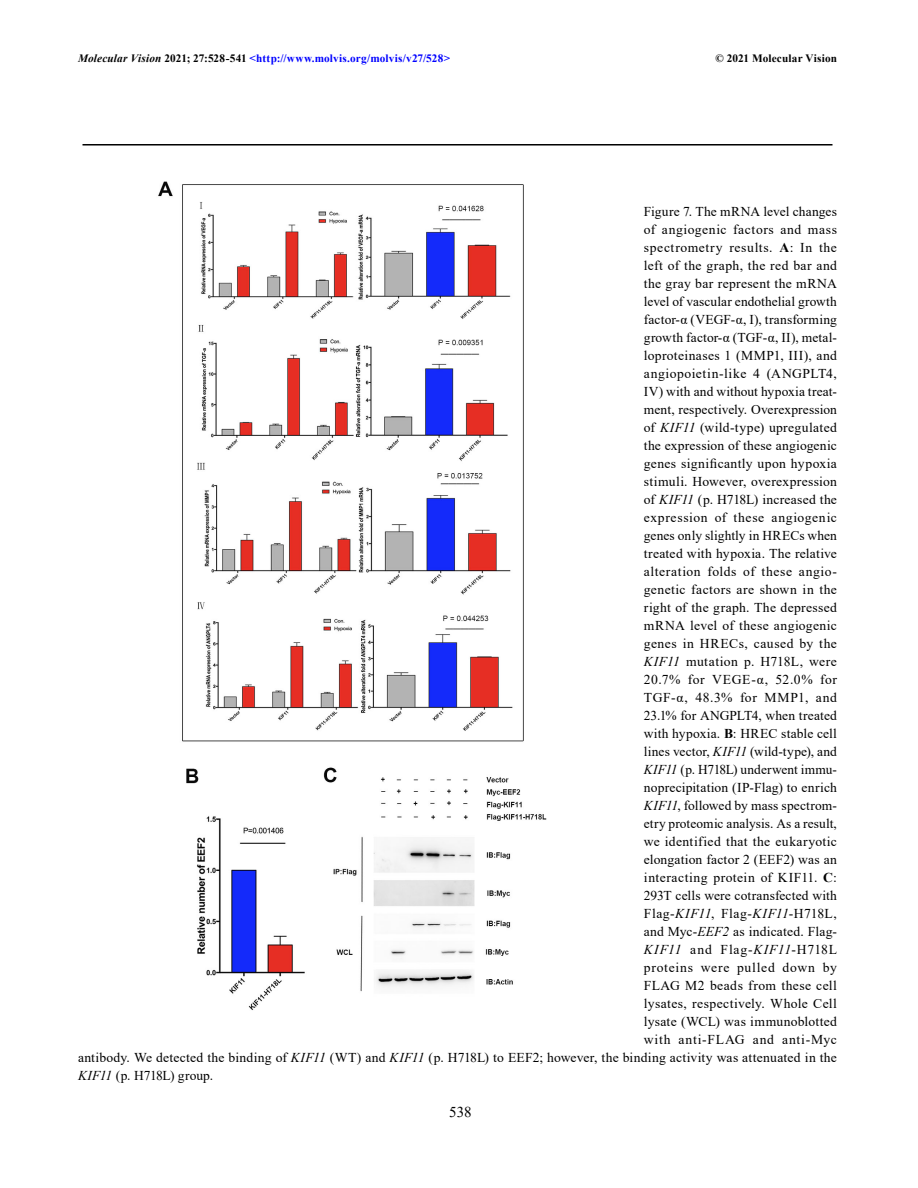
<style>
.page{position:relative;width:918px;height:1188px;background:#fff}
.page>*{position:absolute;margin:0;border:0;box-sizing:border-box;transform-origin:0 0}
.Folio{font:15px "Times New Roman";color:#000}
.Fig_Caption{font:13.5px "Times New Roman";letter-spacing:.02em;color:#000}
.Fig_Caption-2{font:13.5px "Times New Roman";letter-spacing:.045em;color:#000}
.Fig_Caption-3{font:13.5px "Times New Roman";letter-spacing:.04em;color:#000}
.Fig_Caption-4{font:13.5px "Times New Roman";color:#000}
.Fig_Caption-5{font:13.5px "Times New Roman";letter-spacing:.06em;color:#000}
.Fig_Caption-6{font:13.5px "Times New Roman";letter-spacing:.055em;color:#000}
.Header_Align_Left{font:700 11.25px "Times New Roman";letter-spacing:.015em;color:#00f}
.Header_Align_Right{font:700 11.25px "Times New Roman";letter-spacing:.015em;color:#000}
.s1{font-style:italic;color:#000}
.s2{color:#000}
.s3{font-weight:700}
.s4{font-style:italic}
</style>
<div class="page">
<img style="left:158px;top:181px;width:389px;height:829px">
<hr style="left:82px;top:144px;width:750px;height:2px;background:#000">
<p class="Header_Align_Left" style="left:78px;top:50px;width:374px"><span class="s1">Molecular Vision</span> <span class="s2">2021; 27:528-541</span> &lt;http://www.molvis.org/molvis/v27/528&gt;</p>
<p class="Header_Align_Right" style="left:715px;top:50px;width:123px">© 2021 Molecular Vision</p>
<p class="Fig_Caption" style="left:644px;top:202px;width:195px">Figure 7. The mRNA level changes</p>
<p class="Fig_Caption-2" style="left:644px;top:220px;width:195px">of angiogenic factors and mass</p>
<p class="Fig_Caption-2" style="left:644px;top:238px;width:195px">spectrometry results. <span class="s3">A</span>: In the</p>
<p class="Fig_Caption" style="left:644px;top:256px;width:195px">left of the graph, the red bar and</p>
<p class="Fig_Caption" style="left:644px;top:274px;width:195px">the gray bar represent the mRNA</p>
<p class="Fig_Caption" style="left:644px;top:292px;width:195px">level of vascular endothelial growth</p>
<p class="Fig_Caption" style="left:644px;top:310px;width:195px">factor-α (VEGF-α, I), transforming</p>
<p class="Fig_Caption" style="left:644px;top:328px;width:195px">growth factor-α (TGF-α, II), metal-</p>
<p class="Fig_Caption" style="left:644px;top:346px;width:195px">loproteinases 1 (MMP1, III), and</p>
<p class="Fig_Caption-3" style="left:644px;top:364px;width:195px">angiopoietin-like 4 (ANGPLT4,</p>
<p class="Fig_Caption" style="left:644px;top:382px;width:195px">IV) with and without hypoxia treat-</p>
<p class="Fig_Caption" style="left:644px;top:400px;width:195px">ment, respectively. Overexpression</p>
<p class="Fig_Caption" style="left:644px;top:418px;width:195px">of <span class="s4">KIF11</span> (wild-type) upregulated</p>
<p class="Fig_Caption" style="left:644px;top:436px;width:195px">the expression of these angiogenic</p>
<p class="Fig_Caption" style="left:644px;top:454px;width:195px">genes significantly upon hypoxia</p>
<p class="Fig_Caption" style="left:644px;top:472px;width:195px">stimuli. However, overexpression</p>
<p class="Fig_Caption" style="left:644px;top:490px;width:195px">of <span class="s4">KIF11</span> (p. H718L) increased the</p>
<p class="Fig_Caption-2" style="left:644px;top:508px;width:195px">expression of these angiogenic</p>
<p class="Fig_Caption" style="left:644px;top:526px;width:195px">genes only slightly in HRECs when</p>
<p class="Fig_Caption" style="left:644px;top:544px;width:195px">treated with hypoxia. The relative</p>
<p class="Fig_Caption-3" style="left:644px;top:562px;width:195px">alteration folds of these angio-</p>
<p class="Fig_Caption" style="left:644px;top:580px;width:195px">genetic factors are shown in the</p>
<p class="Fig_Caption" style="left:644px;top:598px;width:195px">right of the graph. The depressed</p>
<p class="Fig_Caption" style="left:644px;top:616px;width:195px">mRNA level of these angiogenic</p>
<p class="Fig_Caption" style="left:644px;top:634px;width:195px">genes in HRECs, caused by the</p>
<p class="Fig_Caption" style="left:644px;top:652px;width:195px"><span class="s4">KIF11</span> mutation p. H718L, were</p>
<p class="Fig_Caption-2" style="left:644px;top:670px;width:195px">20.7% for VEGE-α, 52.0% for</p>
<p class="Fig_Caption-2" style="left:644px;top:688px;width:195px">TGF-α, 48.3% for MMP1, and</p>
<p class="Fig_Caption" style="left:644px;top:706px;width:195px">23.1% for ANGPLT4, when treated</p>
<p class="Fig_Caption" style="left:644px;top:724px;width:195px">with hypoxia. <span class="s3">B</span>: HREC stable cell</p>
<p class="Fig_Caption" style="left:644px;top:742px;width:195px">lines vector, <span class="s4">KIF11</span> (wild-type), and</p>
<p class="Fig_Caption-4" style="left:644px;top:760px;width:195px"><span class="s4">KIF11</span> (p. H718L) underwent immu-</p>
<p class="Fig_Caption" style="left:644px;top:778px;width:195px">noprecipitation (IP-Flag) to enrich</p>
<p class="Fig_Caption" style="left:644px;top:796px;width:195px"><span class="s4">KIF11</span>, followed by mass spectrom-</p>
<p class="Fig_Caption" style="left:644px;top:814px;width:195px">etry proteomic analysis. As a result,</p>
<p class="Fig_Caption" style="left:644px;top:832px;width:195px">we identified that the eukaryotic</p>
<p class="Fig_Caption" style="left:644px;top:850px;width:195px">elongation factor 2 (EEF2) was an</p>
<p class="Fig_Caption-3" style="left:644px;top:868px;width:195px">interacting protein of KIF11. <span class="s3">C</span>:</p>
<p class="Fig_Caption" style="left:644px;top:886px;width:195px">293T cells were cotransfected with</p>
<p class="Fig_Caption-3" style="left:644px;top:904px;width:195px">Flag-<span class="s4">KIF11</span>, Flag-<span class="s4">KIF11</span>-H718L,</p>
<p class="Fig_Caption" style="left:644px;top:922px;width:195px">and Myc-<span class="s4">EEF2</span> as indicated. Flag-</p>
<p class="Fig_Caption-5" style="left:644px;top:940px;width:195px"><span class="s4">KIF11</span> and Flag-<span class="s4">KIF11</span>-H718L</p>
<p class="Fig_Caption-6" style="left:644px;top:958px;width:195px">proteins were pulled down by</p>
<p class="Fig_Caption" style="left:644px;top:976px;width:195px">FLAG M2 beads from these cell</p>
<p class="Fig_Caption" style="left:644px;top:994px;width:195px">lysates, respectively. Whole Cell</p>
<p class="Fig_Caption" style="left:644px;top:1012px;width:195px">lysate (WCL) was immunoblotted</p>
<p class="Fig_Caption-5" style="left:644px;top:1030px;width:195px">with anti-FLAG and anti-Myc</p>
<p class="Fig_Caption" style="left:78px;top:1048px;width:760px">antibody. We detected the binding of <span class="s4">KIF11</span> (WT) and <span class="s4">KIF11</span> (p. H718L) to EEF2; however, the binding activity was attenuated in the</p>
<p class="Fig_Caption-4" style="left:78px;top:1066px;width:137px"><span class="s4">KIF11</span> (p. H718L) group.</p>
<p class="Folio" style="left:449px;top:1102px;width:24px">538</p>
</div>
